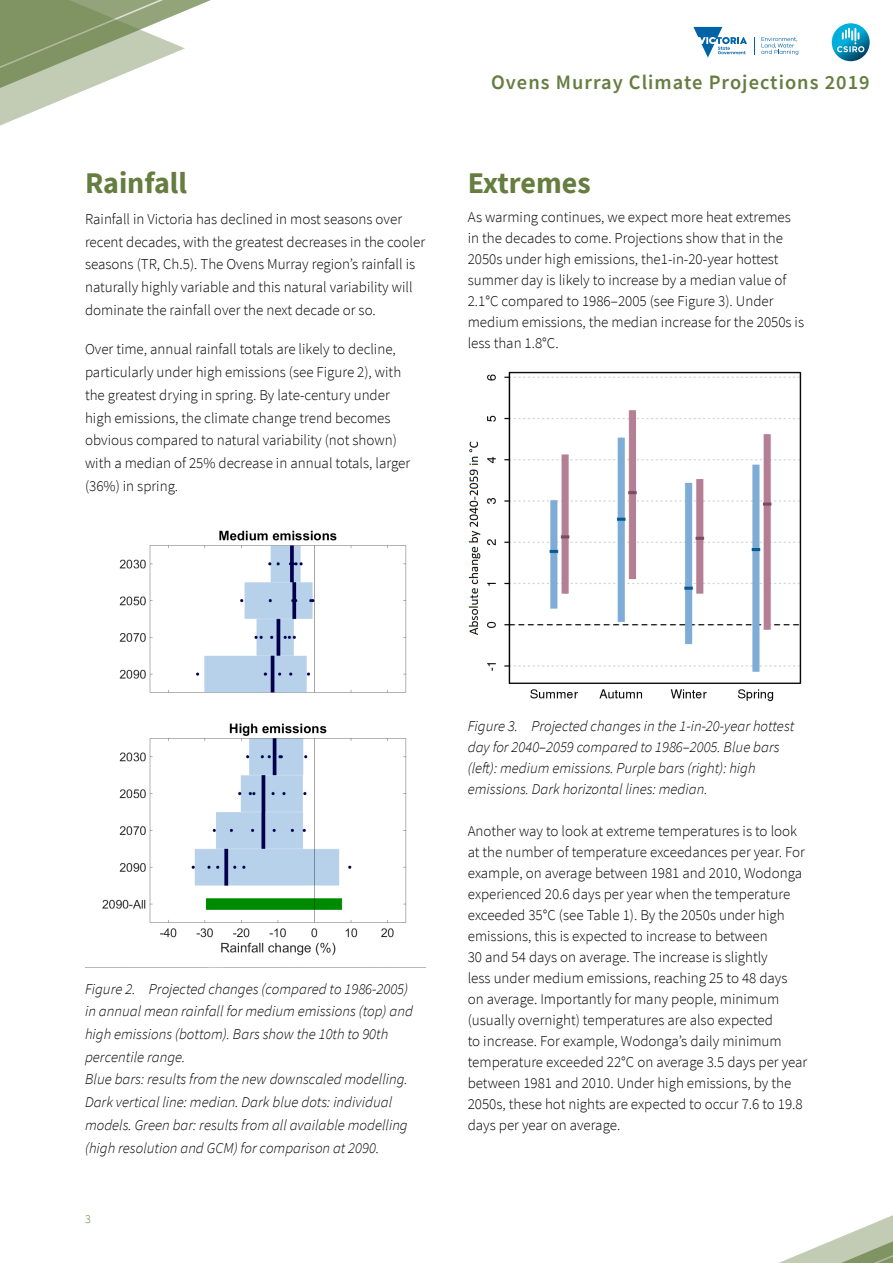
<style>
.page{position:relative;width:893px;height:1263px;background:#fff}
.page>*{position:absolute;margin:0;border:0;box-sizing:border-box;transform-origin:0 0}
.t1{font:700 30px "Source Sans Pro";color:#667d40}
.t2{font:600 20.4px "Source Sans Pro";letter-spacing:.05em;color:#657d41}
.t3{font:300 15px/21px "Source Sans Pro";color:#000}
.t4{font:italic 300 15px/22.6px "Source Sans Pro";color:#000}
.t5{font:300 12px "Source Sans Pro";color:#667d40}
.s1{font-style:inherit}
</style>
<div class="page">
<svg style="left:0;top:0;width:211px;height:126px"></svg>
<svg style="left:779px;top:1215px;width:114px;height:48px"></svg>
<svg style="left:693px;top:27px;width:54px;height:31px"></svg>
<svg style="left:754px;top:37px;width:1px;height:17px"></svg>
<svg style="left:761px;top:37px;width:37px;height:18px"></svg>
<svg style="left:832px;top:23px;width:38px;height:38px"></svg>
<svg style="left:837px;top:28px;width:27px;height:24px"></svg>
<img style="left:102px;top:530px;width:305px;height:426px">
<img style="left:468px;top:371px;width:334px;height:331px">
<h1 class="t1" style="left:85px;top:162px;width:103px">Rainfall</h1>
<p class="t3" style="left:85px;top:208px;width:342px;line-height:22.6px">Rainfall in Victoria has declined in most seasons over recent decades, with the greatest decreases in the cooler seasons (TR, Ch.5). The Ovens Murray region’s rainfall is naturally highly variable and this natural variability will dominate the rainfall over the next decade or so.</p>
<p class="t3" style="left:85px;top:338px;width:327px;line-height:22.6px">Over time, annual rainfall totals are likely to decline, particularly under high emissions (see Figure 2), with the greatest drying in spring. By late-century under high emissions, the climate change trend becomes obvious compared to natural variability (not shown) with a median of 25% decrease in annual totals, larger (36%) in spring.</p>
<h2 class="t2" style="left:491px;top:69px;width:380px">Ovens Murray Climate Projections 2019</h2>
<h1 class="t1" style="left:468px;top:162px;width:124px">Extremes</h1>
<p class="t3" style="left:468px;top:207px;width:338px">As warming continues, we expect more heat extremes in the decades to come. Projections show that in the 2050s under high emissions, the1-in-20-year hottest summer day is likely to increase by a median value of 2.1°C compared to 1986–2005 (see Figure 3). Under medium emissions, the median increase for the 2050s is less than 1.8°C.</p>
<p class="t4" style="left:85px;top:977px;width:329px">Figure 2. Projected changes <span class="s1">(compared to 1986-2005) </span>in annual mean rainfall for medium emissions (top) and high emissions (bottom). Bars show the 10th to 90th percentile range.<br>Blue bars: results from the new downscaled modelling.<br>Dark vertical line: median. Dark blue dots: individual models. Green bar: results from all available modelling (high resolution and GCM) for comparison at 2090.</p>
<p class="t5" style="left:85px;top:1212px;width:7px">3</p>
<p class="t4" style="left:468px;top:715px;width:328px;line-height:21px">Figure 3. Projected changes in the 1-in-20-year hottest day for 2040–2059 compared to 1986–2005. Blue bars (left): medium emissions. Purple bars (right): high emissions. Dark horizontal lines: median.</p>
<p class="t3" style="left:468px;top:820px;width:341px">Another way to look at extreme temperatures is to look at the number of temperature exceedances per year. For example, on average between 1981 and 2010, Wodonga experienced 20.6 days per year when the temperature exceeded 35°C (see Table 1). By the 2050s under high emissions, this is expected to increase to between<br>30 and 54 days on average. The increase is slightly<br>less under medium emissions, reaching 25 to 48 days<br>on average. Importantly for many people, minimum (usually overnight) temperatures are also expected<br>to increase. For example, Wodonga’s daily minimum temperature exceeded 22°C on average 3.5 days per year between 1981 and 2010. Under high emissions, by the 2050s, these hot nights are expected to occur 7.6 to 19.8 days per year on average.</p>
</div>
